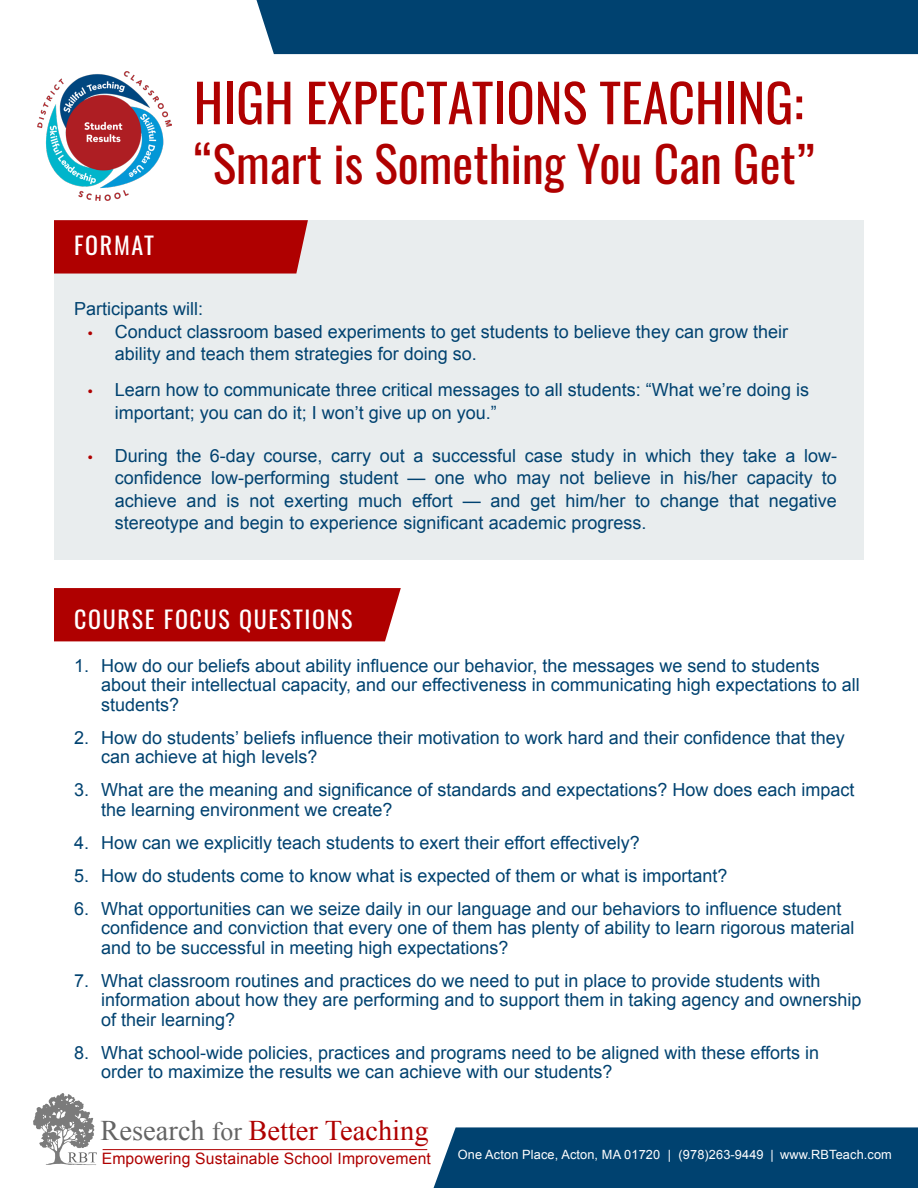
<style>
.page{position:relative;width:918px;height:1188px;background:#fff}
.page>*{position:absolute;margin:0;border:0;box-sizing:border-box;transform-origin:0 0}
.t1{font:52.5px "Oswald";color:#af0000}
.t2{font:49.5px "Oswald";color:#af0000}
.t3{font:28.5px "Times New Roman";color:#af0000}
.Body_Medium{font:24px "Oswald";letter-spacing:.07em;color:#fff}
.t4{font:18px/19.5px "Arial";color:#004270}
.t5{font:15.75px "Arial";letter-spacing:.01em;color:#af0000}
.t6{font:12.75px "Arial";letter-spacing:.01em;color:#fff}
.s1{font-family:"Myriad Pro";color:#af0000}
.s2{color:#646464}
.s3{font-size:25.8px;color:#646464}
</style>
<div class="page">
<div style="left:256px;top:0;width:662px;height:54px;background:#004270"></div>
<div style="left:54px;top:220px;width:810px;height:339px;background:#e9edee"></div>
<div style="left:54px;top:220px;width:254px;height:54px;background:#af0000"></div>
<img style="left:38px;top:72px;width:134px;height:129px">
<div style="left:54px;top:588px;width:347px;height:53px;background:#af0000"></div>
<hr style="left:103px;top:1149px;width:324px;height:1px;background:#af0000">
<svg style="left:33px;top:1093px;width:64px;height:72px"></svg>
<div style="left:434px;top:1127px;width:484px;height:61px;background:#004270"></div>
<p class="Body_Medium" style="left:74px;top:224px;width:81px">FORMAT</p>
<p class="t1" style="left:194px;top:56px;width:611px">HIGH EXPECTATIONS TEACHING:</p>
<p class="t2" style="left:194px;top:119px;width:623px">“Smart is Something You Can Get”</p>
<p class="t4" style="left:74px;top:300px;width:131px">Participants will:</p>
<p class="t4" style="left:115px;top:321px;width:675px;line-height:22.5px;text-indent:-27px"><span class="s1">•</span> Conduct classroom based experiments to get students to believe they can grow their ability and teach them strategies for doing so.</p>
<p class="t4" style="left:115px;top:379px;width:696px;line-height:22.5px;text-indent:-27px"><span class="s1">•</span> Learn how to communicate three critical messages to all students: “What we’re doing is important; you can do it; I won’t give up on you.”</p>
<p class="t4" style="left:115px;top:444px;width:724px;line-height:22.5px;text-align:justify;text-indent:-27px"><span class="s1">•</span> During the 6-day course, carry out a successful case study in which they take a low&shy;confidence low-performing student — one who may not believe in his/her capacity to achieve and is not exerting much effort — and get him/her to change that negative stereotype and begin to experience significant academic progress.</p>
<p class="Body_Medium" style="left:74px;top:598px;width:280px">COURSE FOCUS QUESTIONS</p>
<p class="t4" style="left:101px;top:656px;width:760px;text-indent:-27px">1. How do our beliefs about ability influence our behavior, the messages we send to students about their intellectual capacity, and our effectiveness in communicating high expectations to all students?</p>
<p class="t4" style="left:101px;top:728px;width:745px;text-indent:-27px">2. How do students’ beliefs influence their motivation to work hard and their confidence that they can achieve at high levels?</p>
<p class="t4" style="left:101px;top:780px;width:755px;text-indent:-27px">3. What are the meaning and significance of standards and expectations? How does each impact the learning environment we create?</p>
<p class="t4" style="left:74px;top:833px;width:567px">4. How can we explicitly teach students to exert their effort effectively?</p>
<p class="t4" style="left:74px;top:866px;width:655px">5. How do students come to know what is expected of them or what is important?</p>
<p class="t4" style="left:101px;top:899px;width:755px;text-indent:-27px">6. What opportunities can we seize daily in our language and our behaviors to influence student confidence and conviction that every one of them has plenty of ability to learn rigorous material and to be successful in meeting high expectations?</p>
<p class="t4" style="left:101px;top:971px;width:762px;text-indent:-27px">7. What classroom routines and practices do we need to put in place to provide students with information about how they are performing and to support them in taking agency and ownership of their learning?</p>
<p class="t4" style="left:101px;top:1043px;width:720px;text-indent:-27px">8. What school-wide policies, practices and programs need to be aligned with these efforts in order to maximize the results we can achieve with our students?</p>
<p class="t3" style="left:101px;top:1112px;width:330px"><span class="s2">Research</span> <span class="s3">for</span> Better Teaching</p>
<p class="t5" style="left:102px;top:1148px;width:331px">Empowering Sustainable School Improvement</p>
<p class="t6" style="left:458px;top:1146px;width:436px">One Acton Place, Acton, MA 01720 | (978)263-9449 | www.RBTeach.com</p>
</div>
